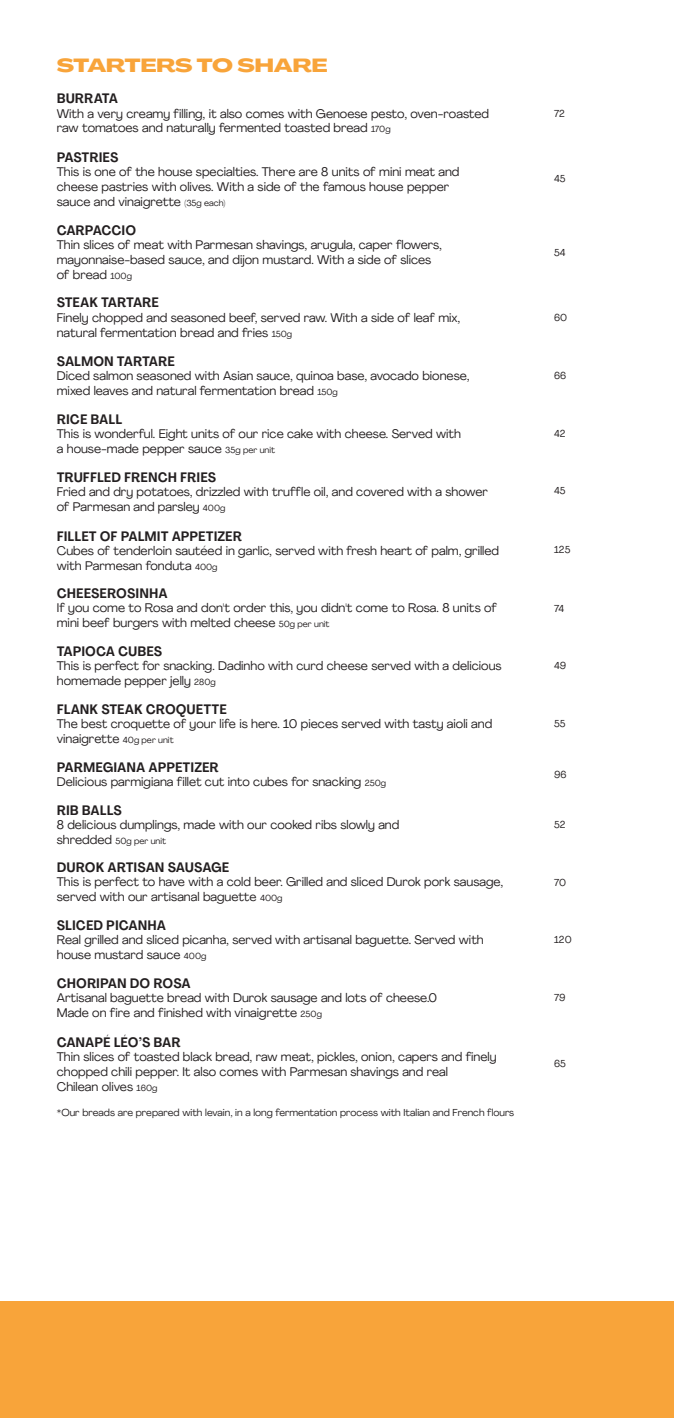
<style>
.page{position:relative;width:674px;height:1418px;background:#fff}
.page>*{position:absolute;margin:0;border:0;box-sizing:border-box;transform-origin:0 0}
.t1{font:800 18.75px "Agrandir Grand";color:#f8a43a}
.t2{font:700 13.5px "Agrandir Text";color:#231f20}
.t3{font:12.38px/14.9px "Agrandir";color:#231f20}
.t4{font:10px "Agrandir";color:#231f20}
.t5{font:8.75px "Agrandir";color:#231f20}
.s1{font-size:8.75px}
.s2{font-size:12.38px}
</style>
<div class="page">
<div style="left:0;top:1300px;width:673px;height:117px;background:#f8a43a"></div>
<h1 class="t1" style="left:57px;top:54px;width:272px">STARTERS TO SHARE</h1>
<p class="t2" style="left:57px;top:90px;width:63px">BURRATA</p>
<p class="t3" style="left:57px;top:106px;width:433px">With a very creamy filling, it also comes with Genoese pesto, oven-roasted raw tomatoes and naturally fermented toasted bread <span class="s1">170g</span></p>
<p class="t2" style="left:57px;top:149px;width:63px">PASTRIES</p>
<p class="t3" style="left:57px;top:164px;width:404px">This is one of the house specialties. There are 8 units of mini meat and cheese pastries with olives. With a side of the famous house pepper sauce and vinaigrette <span class="s1">(35g each)</span></p>
<p class="t2" style="left:57px;top:222px;width:81px">CARPACCIO</p>
<p class="t3" style="left:57px;top:237px;width:386px">Thin slices of meat with Parmesan shavings, arugula, caper flowers, mayonnaise-based sauce, and dijon mustard. With a side of slices of bread <span class="s1">100g</span></p>
<p class="t2" style="left:57px;top:294px;width:104px">STEAK TARTARE</p>
<p class="t3" style="left:57px;top:310px;width:405px">Finely chopped and seasoned beef, served raw. With a side of leaf mix, natural fermentation bread and fries <span class="s1">150g</span></p>
<p class="t2" style="left:57px;top:353px;width:119px">SALMON TARTARE</p>
<p class="t3" style="left:57px;top:368px;width:414px">Diced salmon seasoned with Asian sauce, quinoa base, avocado bionese, mixed leaves and natural fermentation bread <span class="s1">150g</span></p>
<p class="t2" style="left:57px;top:411px;width:67px">RICE BALL</p>
<p class="t3" style="left:57px;top:426px;width:405px">This is wonderful. Eight units of our rice cake with cheese. Served with a house-made pepper sauce <span class="s1">35g per unit</span></p>
<p class="t2" style="left:57px;top:468px;width:161px">TRUFFLED FRENCH FRIES</p>
<p class="t3" style="left:57px;top:484px;width:432px">Fried and dry potatoes, drizzled with truffle oil, and covered with a shower of Parmesan and parsley <span class="s1">400g</span></p>
<p class="t2" style="left:57px;top:527px;width:187px">FILLET OF PALMIT APPETIZER</p>
<p class="t3" style="left:57px;top:542px;width:443px">Cubes of tenderloin sautéed in garlic, served with fresh heart of palm, grilled with Parmesan fonduta <span class="s1">400g</span></p>
<p class="t2" style="left:57px;top:585px;width:112px">CHEESEROSINHA</p>
<p class="t3" style="left:57px;top:600px;width:441px">If you come to Rosa and don't order this, you didn't come to Rosa. 8 units of mini beef burgers with melted cheese <span class="s1">50g per unit</span></p>
<p class="t2" style="left:57px;top:643px;width:107px">TAPIOCA CUBES</p>
<p class="t3" style="left:57px;top:658px;width:446px">This is perfect for snacking. Dadinho with curd cheese served with a delicious homemade pepper jelly <span class="s1">280g</span></p>
<p class="t2" style="left:57px;top:700px;width:172px">FLANK STEAK CROQUETTE</p>
<p class="t3" style="left:57px;top:716px;width:436px">The best croquette of your life is here. 10 pieces served with tasty aioli and vinaigrette <span class="s1">40g per unit</span></p>
<p class="t2" style="left:57px;top:758px;width:164px">PARMEGIANA APPETIZER</p>
<p class="t3" style="left:57px;top:773px;width:330px">Delicious parmigiana fillet cut into cubes for snacking <span class="s1">250g</span></p>
<p class="t2" style="left:57px;top:801px;width:67px">RIB BALLS</p>
<p class="t3" style="left:57px;top:816px;width:344px">8 delicious dumplings, made with our cooked ribs slowly and</p>
<p class="t5" style="left:57px;top:835px;width:111px"><span class="s2">shredded</span> 50g per unit</p>
<p class="t2" style="left:57px;top:859px;width:174px">DUROK ARTISAN SAUSAGE</p>
<p class="t3" style="left:57px;top:874px;width:447px">This is perfect to have with a cold beer. Grilled and sliced Durok pork sausage, served with our artisanal baguette <span class="s1">400g</span></p>
<p class="t2" style="left:57px;top:917px;width:111px">SLICED PICANHA</p>
<p class="t3" style="left:57px;top:932px;width:428px">Real grilled and sliced picanha, served with artisanal baguette. Served with house mustard sauce <span class="s1">400g</span></p>
<p class="t2" style="left:57px;top:974px;width:136px">CHORIPAN DO ROSA</p>
<p class="t3" style="left:57px;top:990px;width:382px">Artisanal baguette bread with Durok sausage and lots of cheese.0<br>Made on fire and finished with vinaigrette <span class="s1">250g</span></p>
<p class="t2" style="left:57px;top:1033px;width:125px">CANAPÉ LÉO’S BAR</p>
<p class="t3" style="left:57px;top:1048px;width:441px">Thin slices of toasted black bread, raw meat, pickles, onion, capers and finely chopped chili pepper. It also comes with Parmesan shavings and real<br>Chilean olives <span class="s1">160g</span></p>
<p class="t4" style="left:57px;top:1106px;width:458px">*Our breads are prepared with levain, in a long fermentation process with Italian and French flours</p>
<p class="t4" style="left:554px;top:107px;width:12px">72</p>
<p class="t4" style="left:554px;top:173px;width:13px">45</p>
<p class="t4" style="left:554px;top:246px;width:13px">54</p>
<p class="t4" style="left:554px;top:311px;width:15px">60</p>
<p class="t4" style="left:554px;top:369px;width:14px">66</p>
<p class="t4" style="left:554px;top:427px;width:13px">42</p>
<p class="t4" style="left:554px;top:484px;width:13px">45</p>
<p class="t4" style="left:554px;top:543px;width:18px">125</p>
<p class="t4" style="left:554px;top:602px;width:12px">74</p>
<p class="t4" style="left:554px;top:659px;width:14px">49</p>
<p class="t4" style="left:554px;top:717px;width:13px">55</p>
<p class="t4" style="left:554px;top:767px;width:14px">96</p>
<p class="t4" style="left:554px;top:818px;width:13px">52</p>
<p class="t4" style="left:554px;top:875px;width:13px">70</p>
<p class="t4" style="left:554px;top:933px;width:19px">120</p>
<p class="t4" style="left:554px;top:991px;width:13px">79</p>
<p class="t4" style="left:554px;top:1057px;width:13px">65</p>
</div>
